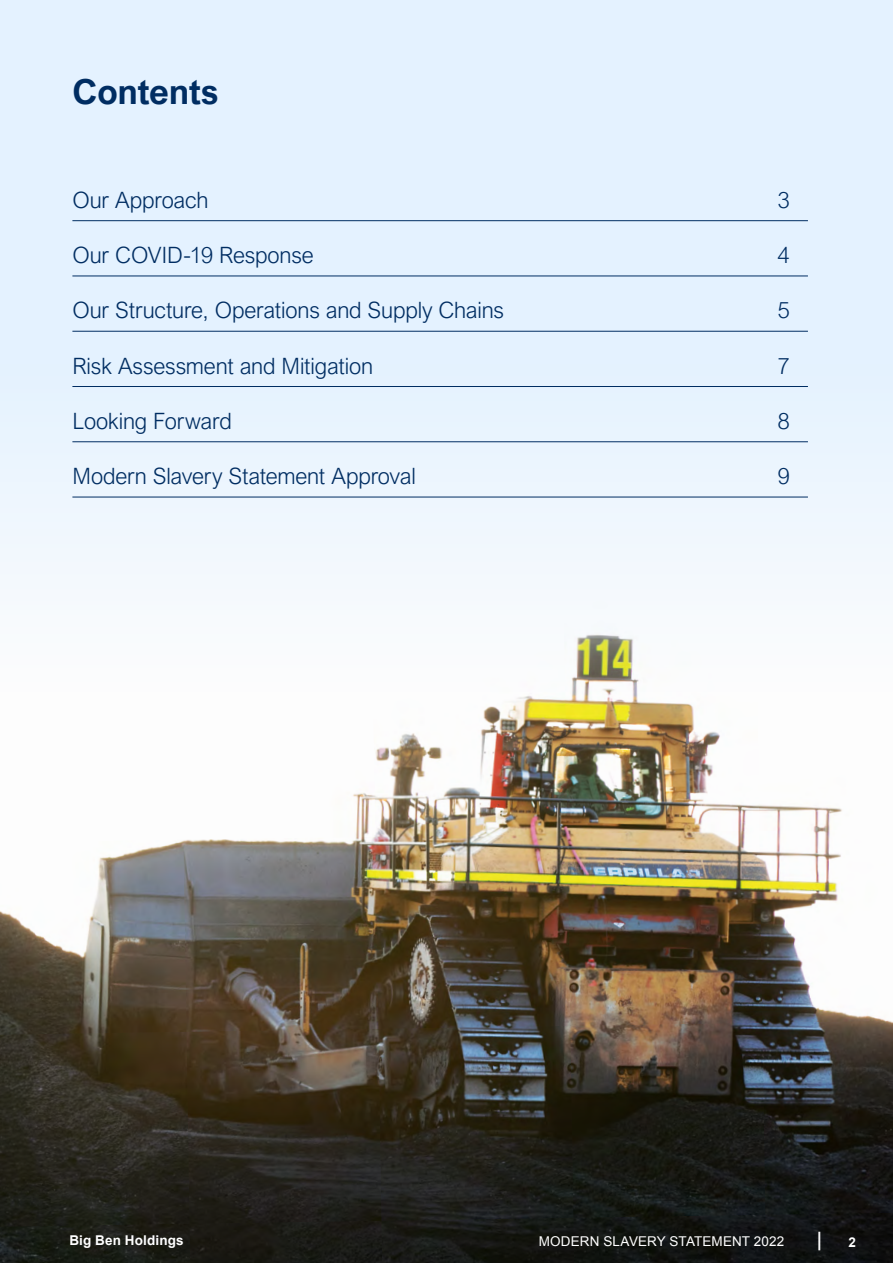
<style>
.page{position:relative;width:893px;height:1263px;background:#e4f2ff}
.page>*{position:absolute;margin:0;border:0;box-sizing:border-box;transform-origin:0 0}
.t1{font:700 34.5px "Arial Nova";letter-spacing:-.005em;color:#002d62}
.t2{font:300 22.5px "Arial Nova";letter-spacing:-.005em;color:#002d62}
.t3{font:700 19.8px "Arial";color:#fff;scale:.83 1}
.t4{font:13.5px "Arial";letter-spacing:.01em;color:#fff}
.t5{font:700 13.5px "Arial";letter-spacing:.01em;color:#fff}
</style>
<div class="page">
<img style="left:0;top:692px;width:893px;height:571px">
<div style="left:0;top:253px;width:893px;height:439px;background:linear-gradient(to bottom,#deefff,#f9faf9)"></div>
<hr style="left:72px;top:220px;width:736px;height:1px;background:#002d62">
<hr style="left:72px;top:276px;width:736px;height:1px;background:#002d62">
<hr style="left:72px;top:331px;width:736px;height:1px;background:#002d62">
<hr style="left:72px;top:386px;width:736px;height:1px;background:#002d62">
<hr style="left:72px;top:441px;width:736px;height:1px;background:#002d62">
<hr style="left:72px;top:497px;width:736px;height:1px;background:#002d62">
<h1 class="t1" style="left:72px;top:72px;width:148px">Contents</h1>
<p class="t2" style="left:72px;top:187px;width:138px">Our Approach</p>
<p class="t2" style="left:777px;top:187px;width:14px">3</p>
<p class="t2" style="left:72px;top:242px;width:243px">Our COVID-19 Response</p>
<p class="t2" style="left:777px;top:242px;width:14px">4</p>
<p class="t2" style="left:72px;top:298px;width:433px">Our Structure, Operations and Supply Chains</p>
<p class="t2" style="left:777px;top:298px;width:14px">5</p>
<p class="t2" style="left:72px;top:353px;width:302px">Risk Assessment and Mitigation</p>
<p class="t2" style="left:777px;top:353px;width:14px">7</p>
<p class="t2" style="left:72px;top:408px;width:161px">Looking Forward</p>
<p class="t2" style="left:777px;top:408px;width:14px">8</p>
<p class="t2" style="left:72px;top:463px;width:345px">Modern Slavery Statement Approval</p>
<p class="t2" style="left:777px;top:463px;width:14px">9</p>
<p class="t5" style="left:69px;top:1231px;width:116px">Big Ben Holdings</p>
<p class="t4" style="left:539px;top:1233px;width:247px">MODERN SLAVERY STATEMENT 2022</p>
<p class="t3" style="left:817px;top:1226px;width:7px">|</p>
<p class="t5" style="left:848px;top:1234px;width:9px">2</p>
</div>
